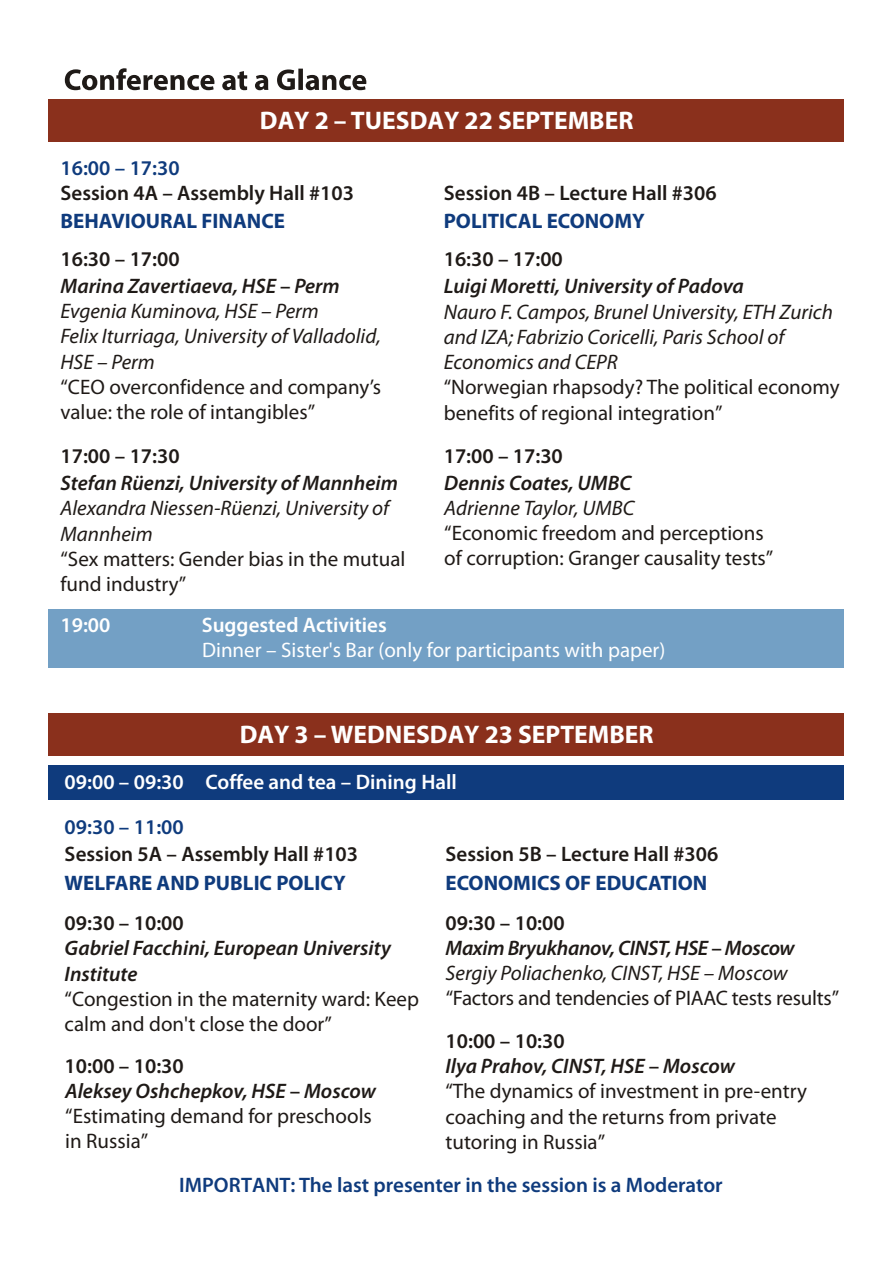
<style>
.page{position:relative;width:893px;height:1263px;background:#fff}
.page>*{position:absolute;margin:0;border:0;box-sizing:border-box;transform-origin:0 0}
.t1{font:700 25.5px "Myriad Pro";color:#fff}
.t2{font:21px/25.2px "Myriad Pro";color:#1f1a17}
.t3{font:italic 21px/25.2px "Myriad Pro";color:#1f1a17}
.t4{font:600 21px "Myriad Pro";color:#1f1a17}
.t5{font:italic 600 21px/25.7px "Myriad Pro";color:#1f1a17}
.t6{font:700 21px "Myriad Pro";color:#0f3b7d}
.t7{font:600 21px "Myriad Pro";color:#0f3b7d}
.t8{font:600 21px "Myriad Pro";color:#fff}
.t9{font:21px "Myriad Pro";color:#fff}
.s1{font-weight:600;font-style:normal}
.s2{font-weight:600}
.s3{font-weight:600;font-style:italic}
</style>
<div class="page">
<div style="left:49px;top:99px;width:795px;height:43px;background:#8a301c"></div>
<svg style="left:65px;top:68px;width:301px;height:22px"></svg>
<div style="left:49px;top:765px;width:795px;height:34px;background:#0f3b7d"></div>
<div style="left:49px;top:713px;width:795px;height:43px;background:#8a301c"></div>
<div style="left:49px;top:609px;width:795px;height:58px;background:#73a0c5"></div>
<p class="t1" style="left:260px;top:110px;width:375px">DAY 2 – TUESDAY 22 SEPTEMBER</p>
<p class="t7" style="left:60px;top:159px;width:121px">16:00 – 17:30</p>
<p class="t4" style="left:60px;top:184px;width:295px">Session 4A – Assembly Hall #103</p>
<p class="t6" style="left:60px;top:212px;width:226px">BEHAVIOURAL FINANCE</p>
<p class="t3" style="left:60px;top:248px;width:322px;line-height:25.7px"><span class="s1">16:30 – 17:00<br></span><span class="s2">Marina Zavertiaeva, HSE</span> <span class="s1">–</span> <span class="s2">Perm<br></span>Evgenia Kuminova, HSE – Perm<br>Felix Iturriaga, University of Valladolid,<br>HSE – Perm</p>
<p class="t2" style="left:60px;top:376px;width:322px">“CEO overconfidence and company’s value: the role of intangibles”</p>
<p class="t4" style="left:60px;top:448px;width:121px">17:00 – 17:30</p>
<p class="t5" style="left:60px;top:472px;width:339px">Stefan Rüenzi, University of Mannheim</p>
<p class="t3" style="left:60px;top:498px;width:330px">Alexandra Niessen-Rüenzi, University of<br>Mannheim</p>
<p class="t2" style="left:60px;top:548px;width:346px">“Sex matters: Gender bias in the mutual fund industry”</p>
<p class="t4" style="left:444px;top:184px;width:274px">Session 4B – Lecture Hall #306</p>
<p class="t6" style="left:444px;top:212px;width:203px">POLITICAL ECONOMY</p>
<p class="t4" style="left:444px;top:250px;width:121px">16:30 – 17:00</p>
<p class="t5" style="left:444px;top:275px;width:302px">Luigi Moretti, University of Padova</p>
<p class="t3" style="left:444px;top:301px;width:391px">Nauro F. Campos, Brunel University, ETH Zurich and IZA; Fabrizio Coricelli, Paris School of<br>Economics and CEPR</p>
<p class="t2" style="left:444px;top:377px;width:397px">“Norwegian rhapsody? The political economy benefits of regional integration”</p>
<p class="t4" style="left:444px;top:448px;width:121px">17:00 – 17:30</p>
<p class="t5" style="left:444px;top:471px;width:189px">Dennis Coates, UMBC</p>
<p class="t3" style="left:444px;top:497px;width:192px">Adrienne Taylor, UMBC</p>
<p class="t2" style="left:444px;top:522px;width:331px">“Economic freedom and perceptions of corruption: Granger causality tests”</p>
<p class="t8" style="left:60px;top:616px;width:51px">19:00</p>
<p class="t8" style="left:202px;top:616px;width:187px">Suggested Activities</p>
<p class="t9" style="left:202px;top:641px;width:465px">Dinner – Sister's Bar (only for participants with paper)</p>
<p class="t1" style="left:240px;top:724px;width:415px">DAY 3 – WEDNESDAY 23 SEPTEMBER</p>
<p class="t8" style="left:65px;top:773px;width:394px">09:00 – 09:30 Coffee and tea – Dining Hall</p>
<p class="t7" style="left:65px;top:818px;width:121px">09:30 – 11:00</p>
<p class="t4" style="left:65px;top:845px;width:295px">Session 5A – Assembly Hall #103</p>
<p class="t6" style="left:65px;top:874px;width:283px">WELFARE AND PUBLIC POLICY</p>
<p class="t4" style="left:65px;top:914px;width:121px">09:30 – 10:00</p>
<p class="t5" style="left:65px;top:937px;width:328px">Gabriel Facchini, European University<br>Institute</p>
<p class="t2" style="left:65px;top:988px;width:356px">“Congestion in the maternity ward: Keep calm and don't close the door”</p>
<p class="t2" style="left:65px;top:1055px;width:313px"><span class="s2">10:00 – 10:30<br></span><span class="s3">Aleksey Oshchepkov, HSE</span> <span class="s2">–</span> <span class="s3">Moscow </span>“Estimating demand for preschools in Russia”</p>
<p class="t4" style="left:446px;top:845px;width:274px">Session 5B – Lecture Hall #306</p>
<p class="t6" style="left:446px;top:874px;width:263px">ECONOMICS OF EDUCATION</p>
<p class="t3" style="left:446px;top:912px;width:351px"><span class="s1">09:30 – 10:00<br></span><span class="s2">Maxim Bryukhanov, CINST, HSE</span> <span class="s1">–</span> <span class="s2">Moscow<br></span>Sergiy Poliachenko, CINST, HSE – Moscow</p>
<p class="t2" style="left:446px;top:987px;width:395px">“Factors and tendencies of PIAAC tests results”</p>
<p class="t2" style="left:446px;top:1030px;width:363px"><span class="s2">10:00 – 10:30<br></span><span class="s3">Ilya Prahov, CINST, HSE</span> <span class="s2">–</span> <span class="s3">Moscow<br></span>“The dynamics of investment in pre-entry coaching and the returns from private tutoring in Russia”</p>
<p class="t7" style="left:179px;top:1176px;width:545px">IMPORTANT: The last presenter in the session is a Moderator</p>
</div>
